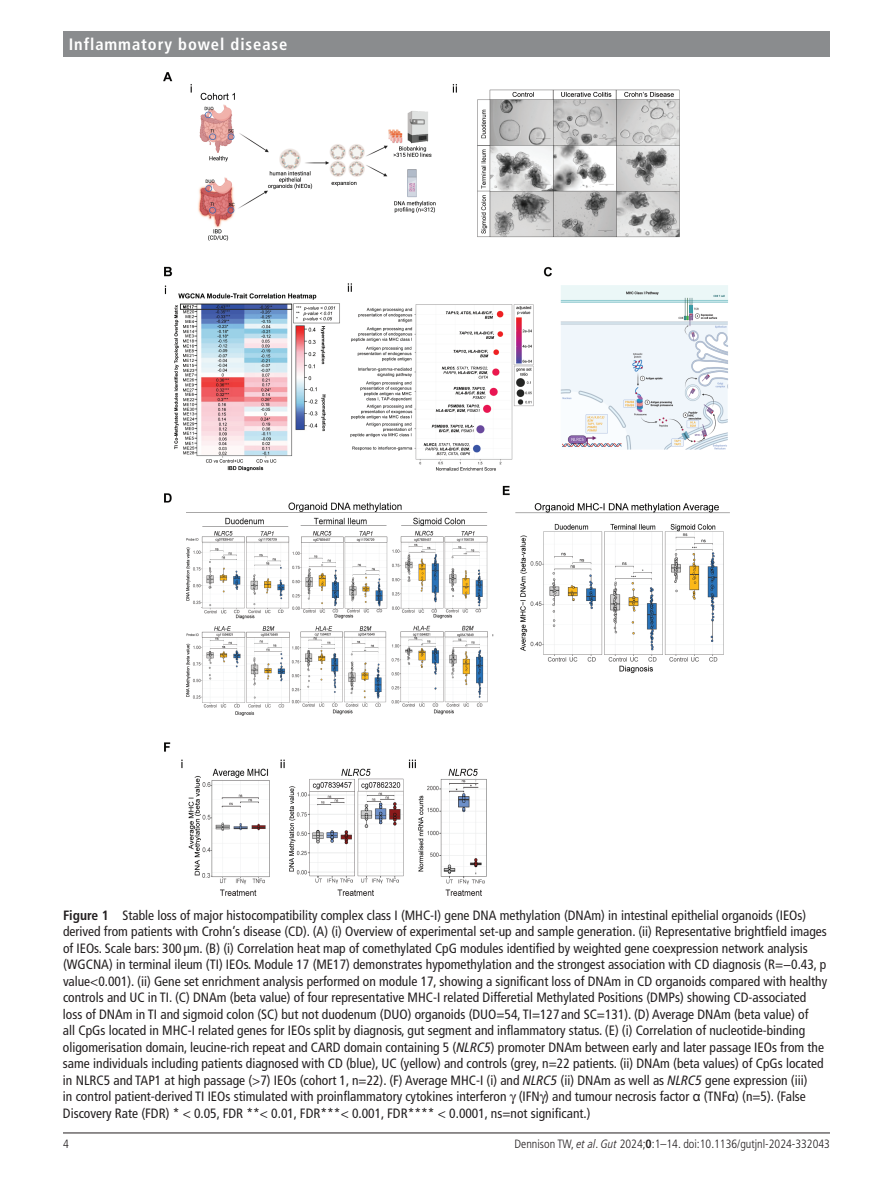
<style>
.page{position:relative;width:893px;height:1191px;background:#fff}
.page>*{position:absolute;margin:0;border:0;box-sizing:border-box;transform-origin:0 0}
.t1{font:700 condensed 16.5px "Frutiger LT Pro";letter-spacing:.055em;color:#fff}
.t2{font:condensed 13.5px/16.5px "Frutiger LT Pro";color:#231f20}
.t3{font:300 condensed 12px "Frutiger LT Pro";color:#231f20}
.s1{font-weight:700}
.s2{font-style:italic}
.s3{font-family:"Arial Unicode MS";font-stretch:normal}
</style>
<div class="page">
<hr style="left:63px;top:1132px;width:767px;height:1px;background:#231f20">
<div style="left:63px;top:31px;width:767px;height:25px;background:#8a8c8e"></div>
<img style="left:164px;top:72px;width:565px;height:823px">
<p class="t1" style="left:69px;top:34px;width:220px">Inflammatory bowel disease</p>
<p class="t2" style="left:63px;top:907px;width:766px"><span class="s1">Figure 1</span> Stable loss of major histocompatibility complex class I (MHC-I) gene DNA methylation (DNAm) in intestinal epithelial organoids (IEOs) derived from patients with Crohn’s disease (CD). (A) (i) Overview of experimental set-up and sample generation. (ii) Representative brightfield images of IEOs. Scale bars: 300 µm. (B) (i) Correlation heat map of comethylated CpG modules identified by weighted gene coexpression network analysis (WGCNA) in terminal ileum (TI) IEOs. Module 17 (ME17) demonstrates hypomethylation and the strongest association with CD diagnosis (R=−0.43, p value&lt;0.001). (ii) Gene set enrichment analysis performed on module 17, showing a significant loss of DNAm in CD organoids compared with healthy controls and UC in TI. (C) DNAm (beta value) of four representative MHC-I related Differetial Methylated Positions (DMPs) showing CD-associated loss of DNAm in TI and sigmoid colon (SC) but not duodenum (DUO) organoids (DUO=54, TI=127 and SC=131). (D) Average DNAm (beta value) of<br>all CpGs located in MHC-I related genes for IEOs split by diagnosis, gut segment and inflammatory status. (E) (i) Correlation of nucleotide-binding oligomerisation domain, leucine-rich repeat and CARD domain containing 5 (<span class="s2">NLRC5</span>) promoter DNAm between early and later passage IEOs from the same individuals including patients diagnosed with CD (blue), UC (yellow) and controls (grey, n=22 patients. (ii) DNAm (beta values) of CpGs located in NLRC5 and TAP1 at high passage (&gt;7) IEOs (cohort 1, n=22). (F) Average MHC-I (i) and <span class="s2">NLRC5</span> (ii) DNAm as well as <span class="s2">NLRC5</span> gene expression (iii)<br>in control patient-derived TI IEOs stimulated with proinflammatory cytokines interferon (IFN ) and tumour necrosis factor <span class="s3">α</span> (TNF<span class="s3">α</span>) (n=5). (False Discovery Rate (FDR) * &lt; 0.05, FDR **&lt; 0.01, FDR***&lt; 0.001, FDR**** &lt; 0.0001, ns=not significant.)</p>
<p class="t3" style="left:63px;top:1136px;width:7px">4</p>
<p class="t3" style="left:515px;top:1136px;width:317px">Dennison TW, <span class="s2">et al</span>. <span class="s2">Gut</span> 2024;<span class="s1">0</span>:1–14. doi:10.1136/gutjnl-2024-332043</p>
</div>
